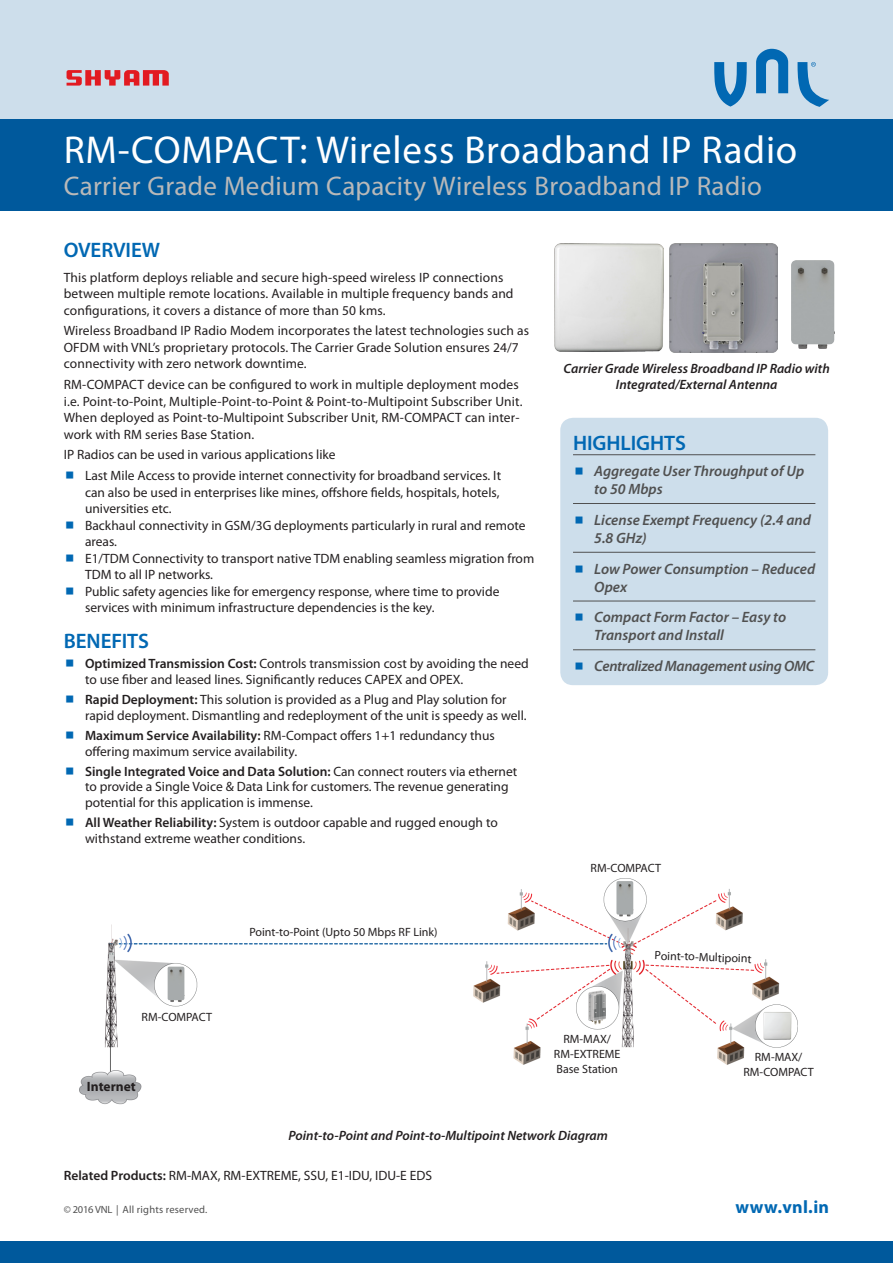
<style>
.page{position:relative;width:893px;height:1263px;background:#fff}
.page>*{position:absolute;margin:0;border:0;box-sizing:border-box;transform-origin:0 0}
.t1{font:39px "Myriad Pro";letter-spacing:.02em;color:#fff}
.Medium_Header2{font:27px "Myriad Pro";letter-spacing:.01em;color:#b9b9b9}
.SubHead{font:600 21px "Myriad Pro";color:#0168b3}
.Body_Text{font:600 21px "Myriad Pro";letter-spacing:-.005em;color:#0168b3}
.t2{font:700 18px "Myriad Pro";letter-spacing:.02em;color:#0168b3}
.Bullets_w__lines{font:italic 600 15px/18px "Myriad Pro";color:#505050}
.Bullets_w__lines-2{font:italic 600 15px "Myriad Pro";letter-spacing:-.02em;color:#505050}
.Bullets_Square_Speci{font:13.5px/15.8px "Myriad Pro";color:#231f20}
.Body_Text-2{font:13.5px/16.5px "Myriad Pro";letter-spacing:.01em;color:#231f20}
.t3{font:italic 600 13.5px/16.2px "Myriad Pro";color:#231f20;text-align:center}
.Body_Text-3{font:700 13.5px "Myriad Pro";color:#231f20}
.Body_Text-4{font:12px "Myriad Pro";color:#231f20}
.t4{font:10.5px "Myriad Pro";letter-spacing:.02em;color:#505050}
.s1{font-weight:600}
</style>
<div class="page">
<div style="left:0;top:0;width:893px;height:133px;background:#cddeeb"></div>
<div style="left:0;top:1242px;width:893px;height:21px;background:#00599c"></div>
<svg style="left:714px;top:62px;width:33px;height:45px"></svg>
<svg style="left:756px;top:49px;width:32px;height:44px"></svg>
<svg style="left:797px;top:62px;width:32px;height:45px"></svg>
<svg style="left:67px;top:70px;width:102px;height:16px"></svg>
<div style="left:0;top:119px;width:893px;height:92px;background:#00599c"></div>
<div style="left:560px;top:418px;width:268px;height:267px;background:#cddeeb;border-radius:13px"></div>
<hr style="left:573px;top:454px;width:242px;height:1px;background:#505050">
<hr style="left:573px;top:503px;width:242px;height:1px;background:#505050">
<hr style="left:573px;top:552px;width:242px;height:1px;background:#505050">
<hr style="left:573px;top:601px;width:242px;height:1px;background:#505050">
<hr style="left:573px;top:649px;width:242px;height:1px;background:#505050">
<img style="left:792px;top:260px;width:42px;height:88px">
<img style="left:555px;top:244px;width:108px;height:108px">
<img style="left:669px;top:243px;width:109px;height:109px">
<img style="left:79px;top:879px;width:718px;height:226px">
<p class="t1" style="left:64px;top:126px;width:735px">RM-COMPACT: Wireless Broadband IP Radio</p>
<p class="Medium_Header2" style="left:64px;top:169px;width:700px">Carrier Grade Medium Capacity Wireless Broadband IP Radio</p>
<p class="SubHead" style="left:64px;top:236px;width:98px">OVERVIEW</p>
<p class="Body_Text-2" style="left:64px;top:269px;width:451px">This platform deploys reliable and secure high-speed wireless IP connections between multiple remote locations. Available in multiple frequency bands and configurations, it covers a distance of more than 50 kms.</p>
<p class="Body_Text-2" style="left:64px;top:322px;width:467px">Wireless Broadband IP Radio Modem incorporates the latest technologies such as<br>OFDM with VNL’s proprietary protocols. The Carrier Grade Solution ensures 24/7 connectivity with zero network downtime.</p>
<p class="Body_Text-2" style="left:64px;top:376px;width:460px">RM-COMPACT device can be configured to work in multiple deployment modes i.e. Point-to-Point, Multiple-Point-to-Point &amp; Point-to-Multipoint Subscriber Unit.<br>When deployed as Point-to-Multipoint Subscriber Unit, RM-COMPACT can inter&shy;work with RM series Base Station.</p>
<p class="Body_Text-2" style="left:64px;top:446px;width:273px">IP Radios can be used in various applications like</p>
<p class="Bullets_Square_Speci" style="left:85px;top:467px;width:418px;line-height:16.5px;text-align:justify">Last Mile Access to provide internet connectivity for broadband services. It can also be used in enterprises like mines, offshore fields, hospitals, hotels, universities etc.</p>
<p class="Bullets_Square_Speci" style="left:85px;top:517px;width:442px;line-height:16.5px">Backhaul connectivity in GSM/3G deployments particularly in rural and remote areas.</p>
<p class="Bullets_Square_Speci" style="left:85px;top:550px;width:451px;line-height:16.5px">E1/TDM Connectivity to transport native TDM enabling seamless migration from<br>TDM to all IP networks.</p>
<p class="Bullets_Square_Speci" style="left:85px;top:583px;width:416px;line-height:16.5px">Public safety agencies like for emergency response, where time to provide services with minimum infrastructure dependencies is the key.</p>
<p class="Body_Text" style="left:64px;top:628px;width:87px">BENEFITS</p>
<p class="Bullets_Square_Speci" style="left:85px;top:656px;width:445px"><span class="s1">Optimized Transmission Cost:</span> Controls transmission cost by avoiding the need to use fiber and leased lines. Significantly reduces CAPEX and OPEX.</p>
<p class="Bullets_Square_Speci" style="left:85px;top:691px;width:443px"><span class="s1">Rapid Deployment:</span> This solution is provided as a Plug and Play solution for rapid deployment. Dismantling and redeployment of the unit is speedy as well.</p>
<p class="Bullets_Square_Speci" style="left:85px;top:727px;width:411px"><span class="s1">Maximum Service Availability:</span> RM-Compact offers 1+1 redundancy thus offering maximum service availability.</p>
<p class="Bullets_Square_Speci" style="left:85px;top:763px;width:434px"><span class="s1">Single Integrated Voice and Data Solution:</span> Can connect routers via ethernet to provide a Single Voice &amp; Data Link for customers. The revenue generating potential for this application is immense.</p>
<p class="Bullets_Square_Speci" style="left:85px;top:814px;width:414px"><span class="s1">All Weather Reliability:</span> System is outdoor capable and rugged enough to withstand extreme weather conditions.</p>
<p class="t3" style="left:564px;top:360px;width:268px">Carrier Grade Wireless Broadband IP Radio with<br>Integrated/External Antenna</p>
<p class="SubHead" style="left:573px;top:429px;width:115px">HIGHLIGHTS</p>
<p class="Bullets_w__lines" style="left:594px;top:462px;width:211px">Aggregate User Throughput of Up to 50 Mbps</p>
<p class="Bullets_w__lines" style="left:594px;top:510px;width:218px">License Exempt Frequency (2.4 and<br>5.8 GHz)</p>
<p class="Bullets_w__lines" style="left:594px;top:559px;width:223px">Low Power Consumption – Reduced<br>Opex</p>
<p class="Bullets_w__lines" style="left:594px;top:608px;width:193px">Compact Form Factor – Easy to<br>Transport and Install</p>
<p class="Bullets_w__lines-2" style="left:594px;top:657px;width:221px">Centralized Management using OMC</p>
<p class="Body_Text-4" style="left:591px;top:861px;width:72px">RM-COMPACT</p>
<p class="Body_Text-4" style="left:142px;top:1010px;width:72px">RM-COMPACT</p>
<p class="Body_Text-3" style="left:87px;top:1077px;width:50px">Internet</p>
<p class="Body_Text-4" style="left:249px;top:924px;width:190px">Point-to-Point (Upto 50 Mbps RF Link)</p>
<p class="Body_Text-4" style="left:563px;top:1031px;width:49px">RM-MAX/</p>
<p class="Body_Text-4" style="left:554px;top:1046px;width:68px">RM-EXTREME</p>
<p class="Body_Text-4" style="left:557px;top:1061px;width:63px">Base Station</p>
<p class="Body_Text-4" style="left:655px;top:948px;width:98px;rotate:2deg">Point-to-Multipoint</p>
<p class="Body_Text-4" style="left:755px;top:1049px;width:49px">RM-MAX/</p>
<p class="Body_Text-4" style="left:743px;top:1064px;width:72px">RM-COMPACT</p>
<p class="t3" style="left:289px;top:1127px;width:321px">Point-to-Point and Point-to-Multipoint Network Diagram</p>
<p class="Body_Text-2" style="left:64px;top:1167px;width:370px"><span class="s1">Related Products:</span> RM-MAX, RM-EXTREME, SSU, E1-IDU, IDU-E EDS</p>
<p class="t4" style="left:64px;top:1203px;width:145px">© 2016 VNL | All rights reserved.</p>
<p class="t2" style="left:735px;top:1195px;width:95px">www.vnl.in</p>
</div>
